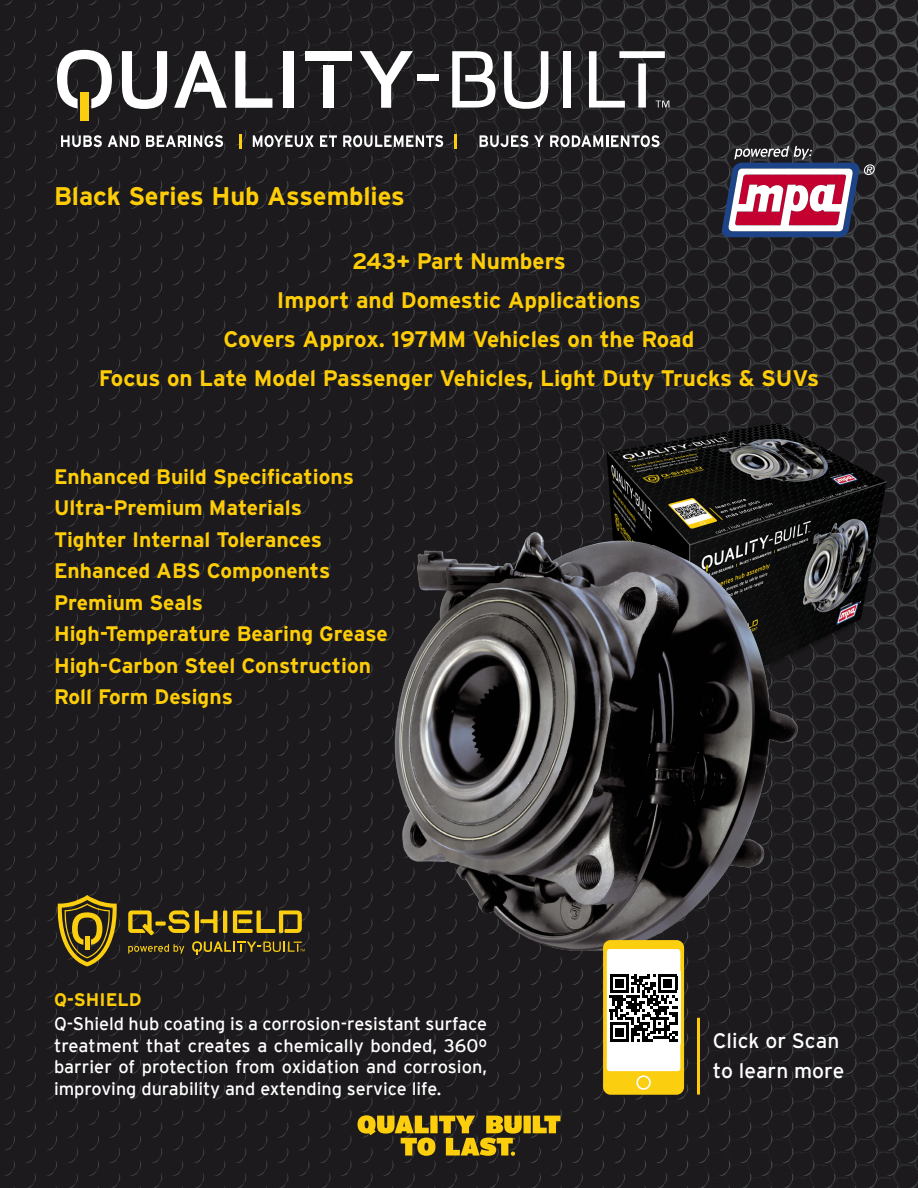
<style>
.page{position:relative;width:918px;height:1188px;background:#fff}
.page>*{position:absolute;margin:0;border:0;box-sizing:border-box;transform-origin:0 0}
.t1{font:700 25.5px "Interstate";color:#fecd08}
.t2{font:700 22.5px "Interstate";color:#fecd08}
.t3{font:700 21px "Interstate";color:#fecd08}
.t4{font:21px/30px "Interstate";color:#fff}
.t5{font:700 18.15px "Interstate";color:#fecd08}
.t6{font:18px/21.6px "Interstate";color:#fff;text-align:justify}
</style>
<div class="page">
<img style="left:0;top:0;width:918px;height:1188px">
<svg style="left:721px;top:146px;width:154px;height:91px"></svg>
<hr style="left:239px;top:134px;width:3px;height:15px;background:#fbce10">
<hr style="left:454px;top:134px;width:3px;height:15px;background:#fbce10">
<svg style="left:61px;top:135px;width:41px;height:12px"></svg>
<svg style="left:108px;top:135px;width:32px;height:12px"></svg>
<svg style="left:146px;top:135px;width:77px;height:12px"></svg>
<svg style="left:253px;top:135px;width:61px;height:12px"></svg>
<svg style="left:320px;top:135px;width:17px;height:12px"></svg>
<svg style="left:343px;top:135px;width:100px;height:12px"></svg>
<svg style="left:480px;top:135px;width:48px;height:12px"></svg>
<svg style="left:534px;top:135px;width:10px;height:12px"></svg>
<svg style="left:550px;top:135px;width:110px;height:12px"></svg>
<svg style="left:122px;top:51px;width:45px;height:58px"></svg>
<svg style="left:174px;top:51px;width:53px;height:57px"></svg>
<svg style="left:235px;top:51px;width:37px;height:57px"></svg>
<div style="left:284px;top:51px;width:10px;height:57px;background:#fff"></div>
<div style="left:324px;top:66px;width:10px;height:42px;background:#fff"></div>
<div style="left:306px;top:51px;width:46px;height:9px;background:#fff"></div>
<svg style="left:360px;top:51px;width:53px;height:57px"></svg>
<svg style="left:452px;top:51px;width:43px;height:57px"></svg>
<svg style="left:504px;top:51px;width:44px;height:58px"></svg>
<div style="left:563px;top:51px;width:8px;height:57px;background:#fff"></div>
<svg style="left:589px;top:51px;width:80px;height:57px"></svg>
<svg style="left:57px;top:50px;width:55px;height:59px"></svg>
<div style="left:80px;top:92px;width:8px;height:29px;background:#fbce10"></div>
<div style="left:417px;top:75px;width:22px;height:6px;background:#fff"></div>
<svg style="left:57px;top:895px;width:60px;height:71px;background:#695818"></svg>
<hr style="left:85px;top:936px;width:4px;height:13px;background:#fbce10">
<svg style="left:128px;top:910px;width:26px;height:25px"></svg>
<svg style="left:155px;top:922px;width:11px;height:4px"></svg>
<svg style="left:168px;top:910px;width:59px;height:23px"></svg>
<svg style="left:233px;top:910px;width:69px;height:23px;background:#7f6a17"></svg>
<svg style="left:128px;top:944px;width:56px;height:10px"></svg>
<svg style="left:192px;top:941px;width:113px;height:13px"></svg>
<img style="left:498px;top:401px;width:395px;height:331px">
<img style="left:348px;top:511px;width:487px;height:488px">
<svg style="left:358px;top:1115px;width:202px;height:41px;background:#7e6915"></svg>
<div style="left:603px;top:940px;width:81px;height:155px;background:#fbce10;border-radius:8px"></div>
<div style="left:607px;top:949px;width:73px;height:122px;background:#fff;border-radius:3px"></div>
<svg style="left:636px;top:1075px;width:15px;height:15px"></svg>
<div style="left:638px;top:1077px;width:11px;height:11px;background:#fbce10;border-radius:50%"></div>
<hr style="left:697px;top:1018px;width:3px;height:77px;background:#fecd08">
<svg style="left:609px;top:976px;width:69px;height:66px"></svg>
<svg style="left:610px;top:974px;width:67px;height:67px"></svg>
<div style="left:615px;top:1028px;width:8px;height:8px;background:#000"></div>
<p class="t1" style="left:54px;top:180px;width:353px">Black Series Hub Assemblies</p>
<p class="t2" style="left:352px;top:247px;width:215px">243+ Part Numbers</p>
<p class="t2" style="left:277px;top:286px;width:366px">Import and Domestic Applications</p>
<p class="t2" style="left:224px;top:325px;width:472px">Covers Approx. 197MM Vehicles on the Road</p>
<p class="t2" style="left:99px;top:364px;width:722px">Focus on Late Model Passenger Vehicles, Light Duty Trucks &amp; SUVs</p>
<p class="t3" style="left:54px;top:463px;width:302px">Enhanced Build Specifications</p>
<p class="t3" style="left:54px;top:495px;width:250px">Ultra-Premium Materials</p>
<p class="t3" style="left:54px;top:526px;width:270px">Tighter Internal Tolerances</p>
<p class="t3" style="left:54px;top:558px;width:278px">Enhanced ABS Components</p>
<p class="t3" style="left:54px;top:589px;width:151px">Premium Seals</p>
<p class="t3" style="left:54px;top:621px;width:335px">High-Temperature Bearing Grease</p>
<p class="t3" style="left:54px;top:652px;width:319px">High-Carbon Steel Construction</p>
<p class="t3" style="left:54px;top:684px;width:180px">Roll Form Designs</p>
<p class="t5" style="left:54px;top:989px;width:89px">Q-SHIELD</p>
<p class="t6" style="left:54px;top:1013px;width:435px">Q-Shield hub coating is a corrosion-resistant surface treatment that creates a chemically bonded, 360º barrier of protection from oxidation and corrosion, improving durability and extending service life.</p>
<p class="t4" style="left:713px;top:1026px;width:133px">Click or Scan to learn more</p>
</div>
